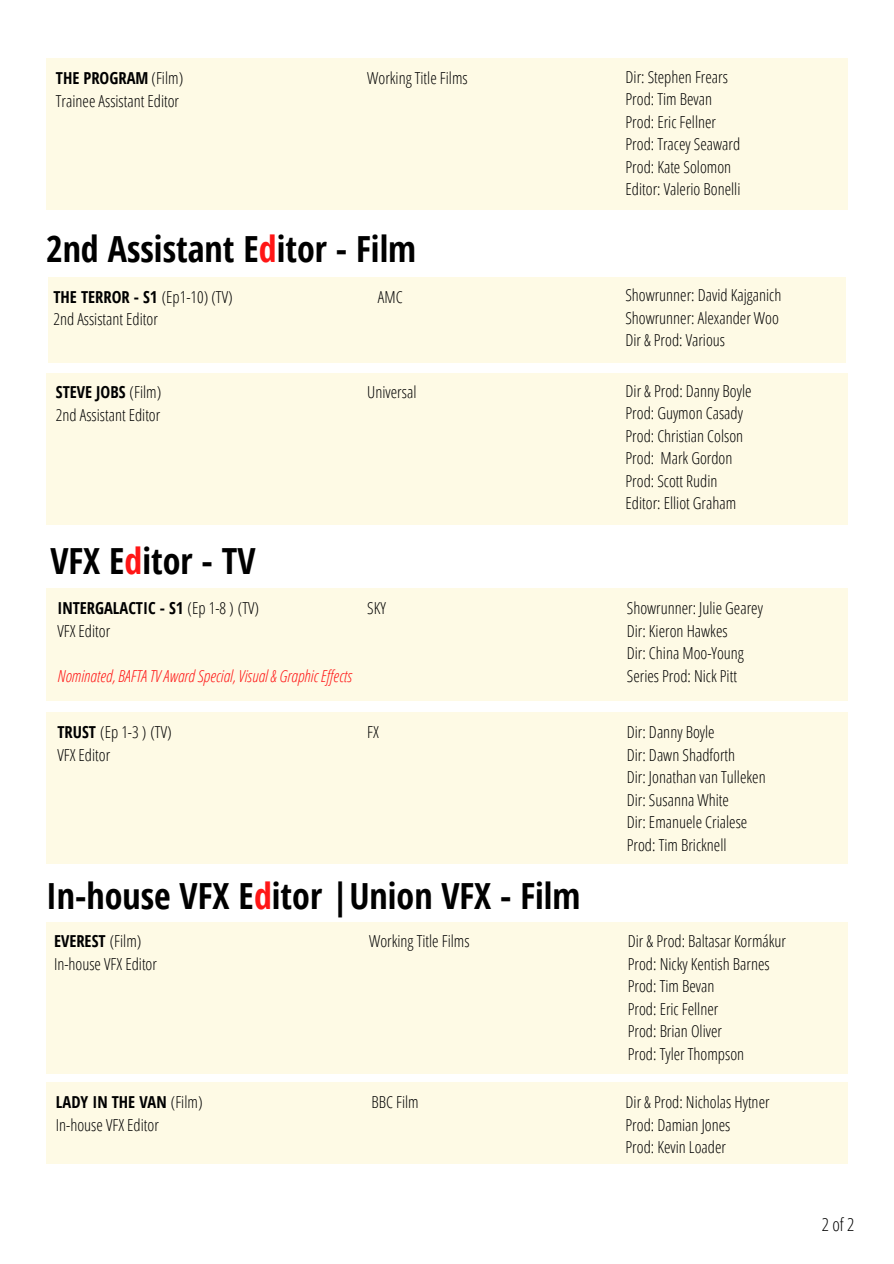
<style>
.page{position:relative;width:894px;height:1264px;background:#fff}
.page>*{position:absolute;margin:0;border:0;box-sizing:border-box;transform-origin:0 0}
.t1{font:700 36px "Open Sans Condensed";color:#000}
.t2{font:300 18px "Open Sans Condensed";color:#000}
.t3{font:300 16.5px "Open Sans Condensed";color:#000}
.t4{font:700 16.5px "Open Sans Condensed";color:#000}
.t5{font:italic 300 16.5px "Open Sans Condensed";color:#ff1616}
.s1{font-weight:300}
.s2{color:#ff1616}
.s3{font-weight:700}
</style>
<div class="page">
<div style="left:46px;top:588px;width:801px;height:113px;background:#fefae5"></div>
<div style="left:46px;top:712px;width:801px;height:152px;background:#fefae5"></div>
<div style="left:46px;top:373px;width:801px;height:151px;background:#fefae5"></div>
<div style="left:46px;top:922px;width:801px;height:151px;background:#fefae5"></div>
<div style="left:46px;top:1082px;width:801px;height:82px;background:#fefae5"></div>
<div style="left:46px;top:59px;width:801px;height:151px;background:#fefae5"></div>
<div style="left:48px;top:277px;width:797px;height:86px;background:#fefae5"></div>
<p class="t4" style="left:56px;top:67px;width:129px">THE PROGRAM <span class="s1">(Film)</span></p>
<p class="t3" style="left:56px;top:89px;width:125px">Trainee Assistant Editor</p>
<p class="t3" style="left:367px;top:67px;width:102px">Working Title Films</p>
<p class="t3" style="left:625px;top:65px;width:104px">Dir: Stephen Frears</p>
<p class="t3" style="left:625px;top:88px;width:88px">Prod: Tim Bevan</p>
<p class="t3" style="left:625px;top:110px;width:92px">Prod: Eric Fellner</p>
<p class="t3" style="left:625px;top:133px;width:116px">Prod: Tracey Seaward</p>
<p class="t3" style="left:625px;top:155px;width:107px">Prod: Kate Solomon</p>
<p class="t3" style="left:625px;top:178px;width:116px">Editor: Valerio Bonelli</p>
<p class="t1" style="left:46px;top:223px;width:371px">2nd Assistant E<span class="s2">d</span>itor - Film</p>
<p class="t4" style="left:53px;top:285px;width:181px">THE TERROR - S1 <span class="s1">(Ep1-10) (TV)</span></p>
<p class="t3" style="left:53px;top:308px;width:106px">2nd Assistant Editor</p>
<p class="t3" style="left:378px;top:285px;width:26px">AMC</p>
<p class="t3" style="left:625px;top:284px;width:157px">Showrunner: David Kajganich</p>
<p class="t3" style="left:625px;top:306px;width:155px">Showrunner: Alexander Woo</p>
<p class="t3" style="left:625px;top:329px;width:101px">Dir &amp; Prod: Various</p>
<p class="t4" style="left:56px;top:380px;width:107px">STEVE JOBS <span class="s1">(Film)</span></p>
<p class="t3" style="left:56px;top:403px;width:106px">2nd Assistant Editor</p>
<p class="t3" style="left:367px;top:380px;width:51px">Universal</p>
<p class="t3" style="left:625px;top:379px;width:127px">Dir &amp; Prod: Danny Boyle</p>
<p class="t3" style="left:625px;top:401px;width:119px">Prod: Guymon Casady</p>
<p class="t3" style="left:625px;top:424px;width:119px">Prod: Christian Colson</p>
<h1 class="t3" style="left:625px;top:446px;width:108px">Prod: Mark Gordon</h1>
<h2 class="t3" style="left:625px;top:469px;width:93px">Prod: Scott Rudin</h2>
<p class="t3" style="left:625px;top:491px;width:112px">Editor: Elliot Graham</p>
<h1 class="t1" style="left:50px;top:535px;width:207px">VFX E<span class="s2">d</span>itor - TV</h1>
<p class="t4" style="left:57px;top:596px;width:203px">INTERGALACTIC - S1 <span class="s1">(Ep 1-8 ) (TV)</span></p>
<p class="t3" style="left:57px;top:619px;width:54px">VFX Editor</p>
<p class="t5" style="left:57px;top:664px;width:296px">Nominated, BAFTA TVAward Special, Visual &amp; Graphic Ef ects</p>
<p class="t3" style="left:367px;top:596px;width:20px">SKY</p>
<p class="t3" style="left:626px;top:596px;width:138px">Showrunner: Julie Gearey</p>
<p class="t3" style="left:626px;top:619px;width:102px">Dir: Kieron Hawkes</p>
<p class="t3" style="left:626px;top:641px;width:118px">Dir: China Moo-Young</p>
<p class="t3" style="left:626px;top:664px;width:112px">Series Prod: Nick Pitt</p>
<p class="t3" style="left:57px;top:720px;width:116px"><span class="s3">TRUST</span> (Ep 1-3 ) (TV)</p>
<p class="t3" style="left:57px;top:743px;width:54px">VFX Editor</p>
<p class="t3" style="left:367px;top:720px;width:13px">FX</p>
<h2 class="t3" style="left:626px;top:720px;width:89px">Dir: Danny Boyle</h2>
<p class="t3" style="left:626px;top:743px;width:110px">Dir: Dawn Shadforth</p>
<p class="t3" style="left:626px;top:765px;width:140px">Dir: Jonathan van Tulleken</p>
<p class="t3" style="left:626px;top:788px;width:103px">Dir: Susanna White</p>
<p class="t3" style="left:626px;top:810px;width:122px">Dir: Emanuele Crialese</p>
<p class="t3" style="left:626px;top:833px;width:101px">Prod: Tim Bricknell</p>
<p class="t1" style="left:46px;top:870px;width:535px">In-house VFX E<span class="s2">d</span>itor |Union VFX - Film</p>
<p class="t4" style="left:54px;top:929px;width:89px">EVEREST <span class="s1">(Film)</span></p>
<p class="t3" style="left:54px;top:952px;width:104px">In-house VFX Editor</p>
<p class="t3" style="left:369px;top:929px;width:102px">Working Title Films</p>
<p class="t3" style="left:627px;top:929px;width:160px">Dir &amp; Prod: Baltasar Kormákur</p>
<p class="t3" style="left:627px;top:952px;width:143px">Prod: Nicky Kentish Barnes</p>
<p class="t3" style="left:627px;top:974px;width:88px">Prod: Tim Bevan</p>
<p class="t3" style="left:627px;top:997px;width:92px">Prod: Eric Fellner</p>
<p class="t3" style="left:627px;top:1019px;width:96px">Prod: Brian Oliver</p>
<h2 class="t3" style="left:627px;top:1042px;width:118px">Prod: Tyler Thompson</h2>
<p class="t4" style="left:56px;top:1090px;width:148px">LADY IN THE VAN <span class="s1">(Film)</span></p>
<p class="t3" style="left:56px;top:1112px;width:104px">In-house VFX Editor</p>
<h1 class="t3" style="left:371px;top:1090px;width:49px">BBC Film</h1>
<p class="t3" style="left:625px;top:1090px;width:145px">Dir &amp; Prod: Nicholas Hytner</p>
<p class="t3" style="left:625px;top:1112px;width:106px">Prod: Damian Jones</p>
<p class="t3" style="left:625px;top:1135px;width:102px">Prod: Kevin Loader</p>
<p class="t2" style="left:821px;top:1211px;width:34px">2 of 2</p>
</div>
